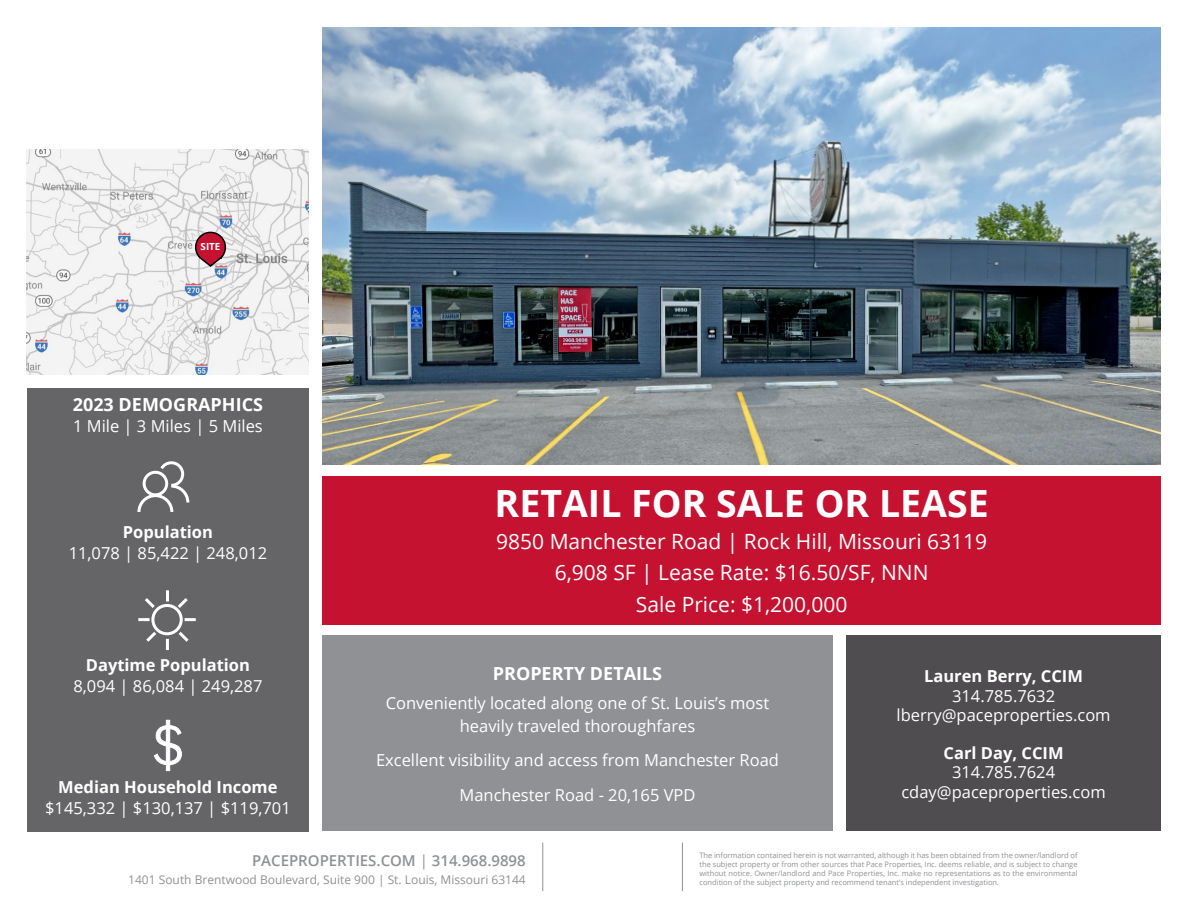
<style>
.page{position:relative;width:1188px;height:918px;background:#fff}
.page>*{position:absolute;margin:0;border:0;box-sizing:border-box;transform-origin:0 0}
.t1{font:700 37.5px "Open Sans";color:#fff}
.t2{font:21px/31.5px "Open Sans";color:#fff;text-align:center}
.t3{font:700 18px "Open Sans";color:#fff}
.t4{font:16.5px/19.5px "Open Sans";color:#fff;text-align:center}
.t5{font:700 16.5px "Open Sans";color:#fff}
.t6{font:600 15px "Open Sans";color:#8f9194}
.t7{font:12px "Open Sans";color:#8f9194}
.t8{font:700 9.75px "Open Sans";color:#fff}
.t9{font:7.5px/9px "Open Sans";color:#8f9194;text-align:justify}
.s1{font-weight:400}
</style>
<div class="page">
<img style="left:322px;top:27px;width:839px;height:437px">
<img style="left:27px;top:150px;width:282px;height:225px">
<div style="left:27px;top:388px;width:282px;height:443px;background:#656568"></div>
<svg style="left:137px;top:461px;width:53px;height:51px"></svg>
<svg style="left:154px;top:720px;width:28px;height:51px"></svg>
<div style="left:322px;top:476px;width:839px;height:148px;background:#c41230"></div>
<div style="left:322px;top:635px;width:511px;height:196px;background:#8f9194"></div>
<div style="left:846px;top:635px;width:315px;height:196px;background:#4f4d4f"></div>
<hr style="left:542px;top:843px;width:1px;height:48px;background:#8f9194">
<hr style="left:682px;top:843px;width:1px;height:48px;background:#8f9194">
<svg style="left:194px;top:231px;width:33px;height:37px"></svg>
<div style="left:151px;top:604px;width:32px;height:31px;border:3px solid #fff;border-radius:50%"></div>
<svg style="left:166px;top:590px;width:3px;height:11px"></svg>
<svg style="left:166px;top:639px;width:3px;height:11px"></svg>
<svg style="left:185px;top:618px;width:11px;height:3px"></svg>
<svg style="left:138px;top:618px;width:12px;height:3px"></svg>
<svg style="left:146px;top:629px;width:13px;height:13px"></svg>
<svg style="left:175px;top:598px;width:13px;height:13px"></svg>
<svg style="left:175px;top:629px;width:14px;height:13px"></svg>
<svg style="left:145px;top:598px;width:13px;height:13px"></svg>
<h3 class="t8" style="left:201px;top:239px;width:21px">SITE</h3>
<h3 class="t3" style="left:73px;top:392px;width:192px">2023 DEMOGRAPHICS</h3>
<h3 class="t4" style="left:73px;top:416px;width:191px">1 Mile | 3 Miles | 5 Miles</h3>
<h3 class="t5" style="left:123px;top:520px;width:92px">Population</h3>
<h3 class="t4" style="left:69px;top:543px;width:200px">11,078 | 85,422 | 248,012</h3>
<h3 class="t5" style="left:86px;top:653px;width:166px">Daytime Population</h3>
<h3 class="t4" style="left:73px;top:676px;width:191px">8,094 | 86,084 | 249,287</h3>
<h3 class="t5" style="left:58px;top:776px;width:221px">Median Household Income</h3>
<h3 class="t4" style="left:45px;top:798px;width:247px">$145,332 | $130,137 | $119,701</h3>
<h1 class="t1" style="left:495px;top:477px;width:496px">RETAIL FOR SALE OR LEASE</h1>
<h2 class="t2" style="left:496px;top:525px;width:493px">9850 Manchester Road | Rock Hill, Missouri 63119<br>6,908 SF | Lease Rate: $16.50/SF, NNN<br>Sale Price: $1,200,000</h2>
<h3 class="t3" style="left:493px;top:661px;width:171px">PROPERTY DETAILS</h3>
<h3 class="t4" style="left:386px;top:692px;width:385px;line-height:22.5px">Conveniently located along one of St. Louis’s most heavily traveled thoroughfares</h3>
<h3 class="t4" style="left:376px;top:743px;width:405px;line-height:34.5px">Excellent visibility and access from Manchester Road<br>Manchester Road - 20,165 VPD</h3>
<h3 class="t5" style="left:924px;top:664px;width:160px">Lauren Berry, CCIM</h3>
<h3 class="t4" style="left:897px;top:685px;width:216px">314.785.7632 lberry@paceproperties.com</h3>
<h3 class="t5" style="left:944px;top:741px;width:121px">Carl Day, CCIM</h3>
<h3 class="t4" style="left:901px;top:762px;width:206px">314.785.7624 cday@paceproperties.com</h3>
<h3 class="t6" style="left:252px;top:850px;width:275px">PACEPROPERTIES.COM <span class="s1">|</span> 314.968.9898</h3>
<h3 class="t7" style="left:128px;top:871px;width:399px">1401 South Brentwood Boulevard, Suite 900 | St. Louis, Missouri 63144</h3>
<p class="t9" style="left:699px;top:851px;width:380px">The information contained herein is not warranted, although it has been obtained from the owner/landlord of the subject property or from other sources that Pace Properties, Inc. deems reliable, and is subject to change without notice. Owner/landlord and Pace Properties, Inc. make no representations as to the environmental condition of the subject property and recommend tenant’s independent investigation.</p>
</div>
